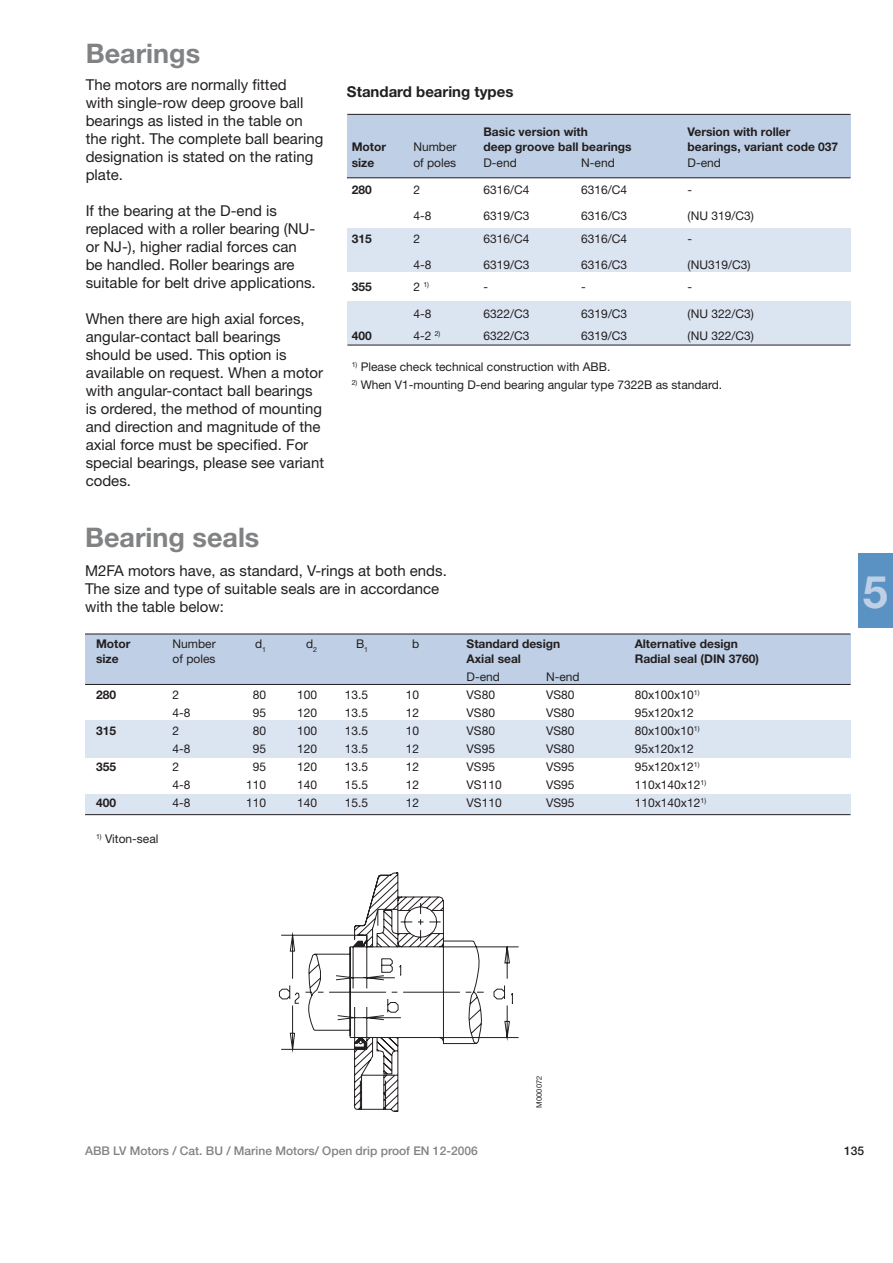
<style>
.page{position:relative;width:893px;height:1263px;background:#fff}
.page>*{position:absolute;margin:0;border:0;box-sizing:border-box;transform-origin:0 0}
.t1{font:700 45px "Helvetica Neue";color:#bfd0e6}
.t2{font:700 27px "Helvetica Neue";color:#808284}
.t3{font:15px/18px "Helvetica Neue";color:#231f20}
.t4{font:700 15px "Helvetica Neue";color:#231f20}
.t5{font:12px "Helvetica Neue";color:#231f20}
.t6{font:700 12px "Helvetica Neue";color:#231f20}
.t7{font:500 12px "Helvetica Neue";color:#808284}
.t8{font:500 12px "Helvetica Neue";color:#231f20}
.t9{font:7.5px "Helvetica Neue";color:#231f20}
.t10{font:7.05px "Helvetica Neue";color:#231f20}
.s1{font-size:12px}
</style>
<div class="page">
<svg style="left:279px;top:872px;width:240px;height:240px"></svg>
<div style="left:858px;top:553px;width:35px;height:75px;background:#5992c3"></div>
<div style="left:347px;top:115px;width:503px;height:63px;background:#bfd0e6"></div>
<div style="left:347px;top:229px;width:503px;height:43px;background:#dbe4f1"></div>
<div style="left:347px;top:301px;width:503px;height:44px;background:#dbe4f1"></div>
<hr style="left:347px;top:114px;width:503px;height:1px;background:#231f20">
<hr style="left:347px;top:345px;width:503px;height:1px;background:#231f20">
<hr style="left:347px;top:177px;width:503px;height:1px;background:#231f20">
<div style="left:85px;top:634px;width:765px;height:51px;background:#bfd0e6"></div>
<div style="left:85px;top:720px;width:765px;height:38px;background:#dbe4f1"></div>
<div style="left:85px;top:794px;width:765px;height:21px;background:#dbe4f1"></div>
<hr style="left:85px;top:634px;width:765px;height:1px;background:#231f20">
<hr style="left:85px;top:684px;width:765px;height:1px;background:#231f20">
<hr style="left:85px;top:814px;width:765px;height:1px;background:#231f20">
<h2 class="t2" style="left:86px;top:44px;width:116px">Bearings</h2>
<p class="t3" style="left:86px;top:77px;width:239px">The motors are normally fitted<br>with single-row deep groove ball bearings as listed in the table on the right. The complete ball bearing designation is stated on the rating plate.</p>
<p class="t3" style="left:86px;top:203px;width:232px">If the bearing at the D-end is replaced with a roller bearing (NU&shy;or NJ-), higher radial forces can be handled. Roller bearings are suitable for belt drive applications.</p>
<p class="t3" style="left:86px;top:311px;width:240px">When there are high axial forces, angular-contact ball bearings should be used. This option is available on request. When a motor with angular-contact ball bearings is ordered, the method of mounting and direction and magnitude of the axial force must be specified. For special bearings, please see variant codes.</p>
<p class="t4" style="left:347px;top:87px;width:168px">Standard bearing types</p>
<p class="t6" style="left:483px;top:127px;width:106px">Basic version with</p>
<p class="t6" style="left:687px;top:127px;width:104px">Version with roller</p>
<p class="t6" style="left:352px;top:142px;width:36px">Motor</p>
<p class="t5" style="left:413px;top:142px;width:45px">Number</p>
<p class="t6" style="left:483px;top:142px;width:150px">deep groove ball bearings</p>
<p class="t6" style="left:687px;top:142px;width:152px">bearings, variant code 037</p>
<p class="t6" style="left:352px;top:159px;width:24px">size</p>
<p class="t5" style="left:413px;top:159px;width:44px">of poles</p>
<p class="t5" style="left:483px;top:159px;width:35px">D-end</p>
<p class="t5" style="left:581px;top:159px;width:35px">N-end</p>
<p class="t5" style="left:687px;top:159px;width:35px">D-end</p>
<p class="t6" style="left:352px;top:185px;width:22px">280</p>
<p class="t5" style="left:413px;top:185px;width:8px">2</p>
<p class="t5" style="left:483px;top:185px;width:48px">6316/C4</p>
<p class="t5" style="left:581px;top:185px;width:48px">6316/C4</p>
<p class="t5" style="left:687px;top:185px;width:6px">-</p>
<p class="t5" style="left:413px;top:212px;width:20px">4-8</p>
<p class="t5" style="left:483px;top:212px;width:48px">6319/C3</p>
<p class="t5" style="left:581px;top:212px;width:48px">6316/C3</p>
<p class="t5" style="left:687px;top:212px;width:68px">(NU 319/C3)</p>
<p class="t6" style="left:352px;top:234px;width:22px">315</p>
<p class="t5" style="left:413px;top:234px;width:8px">2</p>
<p class="t5" style="left:483px;top:234px;width:48px">6316/C4</p>
<p class="t5" style="left:581px;top:234px;width:48px">6316/C4</p>
<p class="t5" style="left:687px;top:234px;width:6px">-</p>
<p class="t5" style="left:413px;top:261px;width:20px">4-8</p>
<p class="t5" style="left:483px;top:261px;width:48px">6319/C3</p>
<p class="t5" style="left:581px;top:261px;width:48px">6316/C3</p>
<p class="t5" style="left:687px;top:261px;width:64px">(NU319/C3)</p>
<p class="t6" style="left:352px;top:283px;width:22px">355</p>
<p class="t10" style="left:413px;top:282px;width:17px"><span class="s1">2</span> 1)</p>
<p class="t5" style="left:483px;top:283px;width:6px">-</p>
<p class="t5" style="left:581px;top:283px;width:6px">-</p>
<p class="t5" style="left:687px;top:283px;width:6px">-</p>
<p class="t5" style="left:413px;top:309px;width:20px">4-8</p>
<p class="t5" style="left:483px;top:309px;width:48px">6322/C3</p>
<p class="t5" style="left:581px;top:309px;width:48px">6319/C3</p>
<p class="t5" style="left:687px;top:309px;width:68px">(NU 322/C3)</p>
<p class="t6" style="left:352px;top:332px;width:22px">400</p>
<p class="t5" style="left:413px;top:332px;width:29px">4-2 <sup>2)</sup></p>
<p class="t5" style="left:483px;top:332px;width:48px">6322/C3</p>
<p class="t5" style="left:581px;top:332px;width:48px">6319/C3</p>
<p class="t5" style="left:687px;top:332px;width:68px">(NU 322/C3)</p>
<p class="t5" style="left:352px;top:363px;width:260px"><sup>1)</sup> Please check technical construction with ABB.</p>
<p class="t5" style="left:352px;top:381px;width:372px"><sup>2)</sup> When V1-mounting D-end bearing angular type 7322B as standard.</p>
<h2 class="t2" style="left:85px;top:528px;width:176px">Bearing seals</h2>
<p class="t3" style="left:85px;top:563px;width:363px">M2FA motors have, as standard, V-rings at both ends.<br>The size and type of suitable seals are in accordance with the table below:</p>
<p class="t6" style="left:96px;top:639px;width:36px">Motor</p>
<p class="t5" style="left:173px;top:639px;width:45px">Number</p>
<p class="t5" style="left:255px;top:639px;width:13px">d<sub>1</sub></p>
<p class="t5" style="left:306px;top:639px;width:13px">d<sub>2</sub></p>
<p class="t5" style="left:356px;top:639px;width:14px">B<sub>1</sub></p>
<p class="t5" style="left:412px;top:639px;width:9px">b</p>
<p class="t6" style="left:467px;top:639px;width:95px">Standard design</p>
<p class="t6" style="left:635px;top:639px;width:105px">Alternative design</p>
<p class="t6" style="left:96px;top:654px;width:24px">size</p>
<p class="t5" style="left:173px;top:654px;width:44px">of poles</p>
<p class="t6" style="left:467px;top:654px;width:56px">Axial seal</p>
<p class="t6" style="left:635px;top:654px;width:126px">Radial seal (DIN 3760)</p>
<p class="t5" style="left:467px;top:672px;width:35px">D-end</p>
<p class="t5" style="left:546px;top:672px;width:35px">N-end</p>
<p class="t6" style="left:96px;top:690px;width:22px">280</p>
<p class="t5" style="left:173px;top:690px;width:8px">2</p>
<p class="t5" style="left:253px;top:690px;width:15px">80</p>
<p class="t5" style="left:297px;top:690px;width:22px">100</p>
<p class="t5" style="left:345px;top:690px;width:25px">13.5</p>
<p class="t5" style="left:406px;top:690px;width:15px">10</p>
<p class="t5" style="left:467px;top:690px;width:30px">VS80</p>
<p class="t5" style="left:546px;top:690px;width:30px">VS80</p>
<p class="t5" style="left:635px;top:690px;width:66px">80x100x10<sup>1)</sup></p>
<p class="t5" style="left:173px;top:708px;width:20px">4-8</p>
<p class="t5" style="left:253px;top:708px;width:15px">95</p>
<p class="t5" style="left:297px;top:708px;width:22px">120</p>
<p class="t5" style="left:345px;top:708px;width:25px">13.5</p>
<p class="t5" style="left:406px;top:708px;width:15px">12</p>
<p class="t5" style="left:467px;top:708px;width:30px">VS80</p>
<p class="t5" style="left:546px;top:708px;width:30px">VS80</p>
<p class="t5" style="left:635px;top:708px;width:61px">95x120x12</p>
<p class="t6" style="left:96px;top:726px;width:22px">315</p>
<p class="t5" style="left:173px;top:726px;width:8px">2</p>
<p class="t5" style="left:253px;top:726px;width:15px">80</p>
<p class="t5" style="left:297px;top:726px;width:22px">100</p>
<p class="t5" style="left:345px;top:726px;width:25px">13.5</p>
<p class="t5" style="left:406px;top:726px;width:15px">10</p>
<p class="t5" style="left:467px;top:726px;width:30px">VS80</p>
<p class="t5" style="left:546px;top:726px;width:30px">VS80</p>
<p class="t5" style="left:635px;top:726px;width:66px">80x100x10<sup>1)</sup></p>
<p class="t5" style="left:173px;top:744px;width:20px">4-8</p>
<p class="t5" style="left:253px;top:744px;width:15px">95</p>
<p class="t5" style="left:297px;top:744px;width:22px">120</p>
<p class="t5" style="left:345px;top:744px;width:25px">13.5</p>
<p class="t5" style="left:406px;top:744px;width:15px">12</p>
<p class="t5" style="left:467px;top:744px;width:30px">VS95</p>
<p class="t5" style="left:546px;top:744px;width:30px">VS80</p>
<p class="t5" style="left:635px;top:744px;width:61px">95x120x12</p>
<p class="t6" style="left:96px;top:762px;width:22px">355</p>
<p class="t5" style="left:173px;top:762px;width:8px">2</p>
<p class="t5" style="left:253px;top:762px;width:15px">95</p>
<p class="t5" style="left:297px;top:762px;width:22px">120</p>
<p class="t5" style="left:345px;top:762px;width:25px">13.5</p>
<p class="t5" style="left:406px;top:762px;width:15px">12</p>
<p class="t5" style="left:467px;top:762px;width:30px">VS95</p>
<p class="t5" style="left:546px;top:762px;width:30px">VS95</p>
<p class="t5" style="left:635px;top:762px;width:66px">95x120x12<sup>1)</sup></p>
<p class="t5" style="left:173px;top:780px;width:20px">4-8</p>
<p class="t5" style="left:246px;top:780px;width:22px">110</p>
<p class="t5" style="left:297px;top:780px;width:22px">140</p>
<p class="t5" style="left:345px;top:780px;width:25px">15.5</p>
<p class="t5" style="left:406px;top:780px;width:15px">12</p>
<p class="t5" style="left:467px;top:780px;width:37px">VS110</p>
<p class="t5" style="left:546px;top:780px;width:30px">VS95</p>
<p class="t5" style="left:635px;top:780px;width:73px">110x140x12<sup>1)</sup></p>
<p class="t6" style="left:96px;top:798px;width:22px">400</p>
<p class="t5" style="left:173px;top:798px;width:20px">4-8</p>
<p class="t5" style="left:246px;top:798px;width:22px">110</p>
<p class="t5" style="left:297px;top:798px;width:22px">140</p>
<p class="t5" style="left:345px;top:798px;width:25px">15.5</p>
<p class="t5" style="left:406px;top:798px;width:15px">12</p>
<p class="t5" style="left:467px;top:798px;width:37px">VS110</p>
<p class="t5" style="left:546px;top:798px;width:30px">VS95</p>
<p class="t5" style="left:635px;top:798px;width:73px">110x140x12<sup>1)</sup></p>
<p class="t5" style="left:96px;top:834px;width:64px"><sup>1)</sup> Viton-seal</p>
<h1 class="t1" style="left:863px;top:576px;width:27px">5</h1>
<p class="t9" style="left:536px;top:1108px;width:33px;rotate:-90deg">M000072</p>
<p class="t7" style="left:85px;top:1147px;width:394px">ABB LV Motors / Cat. BU / Marine Motors/ Open drip proof EN 12-2006</p>
<p class="t8" style="left:844px;top:1147px;width:22px">135</p>
</div>
